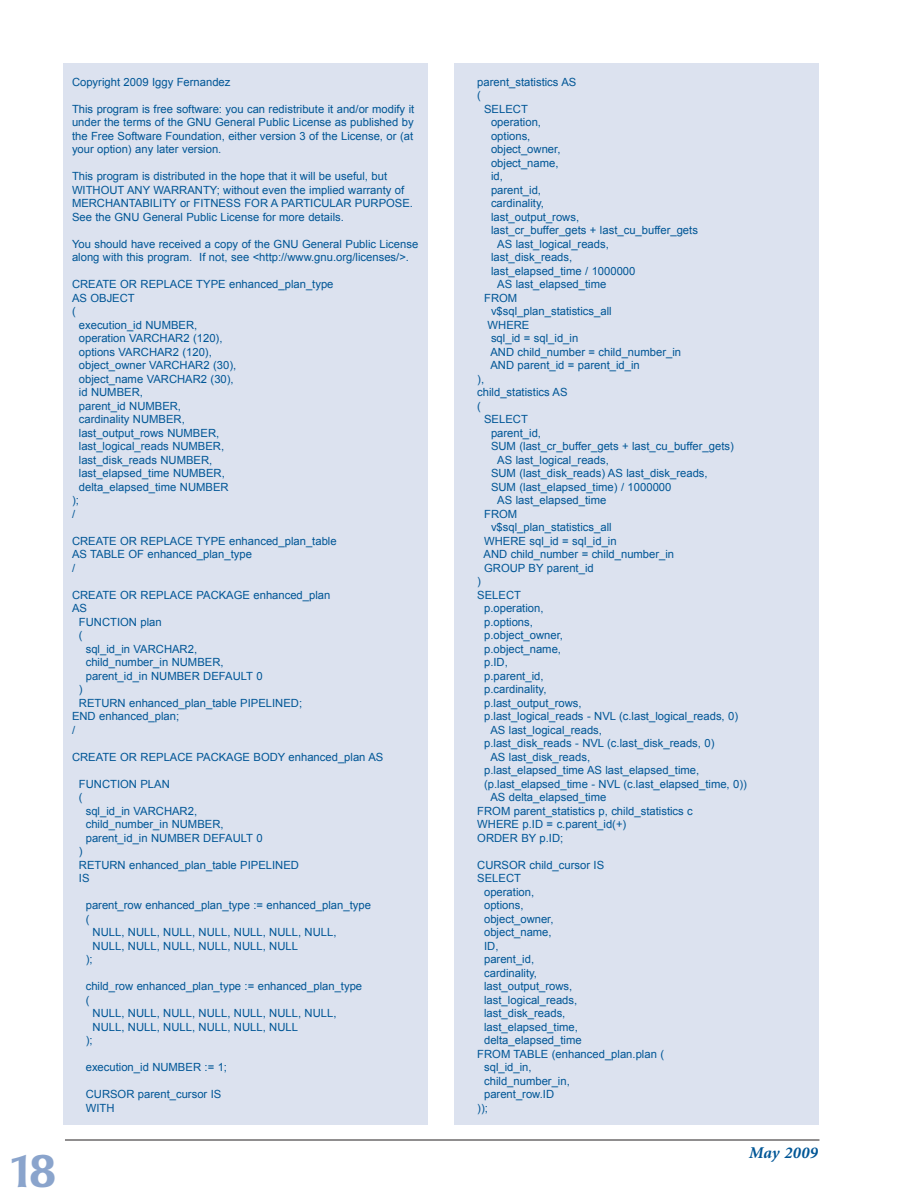
<style>
.page{position:relative;width:918px;height:1188px;background:#fff}
.page>*{position:absolute;margin:0;border:0;box-sizing:border-box;transform-origin:0 0}
.t1{font:500 45px "Poppl Laudatio";color:#8aa4cc}
.t2{font:italic 700 16.5px "Minion";letter-spacing:.025em;color:#005696}
.t3{font:11.25px/13.5px "Arial";color:#005696}
</style>
<div class="page">
<hr style="left:65px;top:1140px;width:754px;height:1px;background:#231f20">
<div style="left:454px;top:63px;width:365px;height:1062px;background:#dce2ef"></div>
<div style="left:63px;top:63px;width:365px;height:1062px;background:#dce2ef"></div>
<p class="t3" style="left:72px;top:75px;width:160px">Copyright 2009 Iggy Fernandez</p>
<p class="t3" style="left:72px;top:102px;width:344px;text-align:justify">This program is free software: you can redistribute it and/or modify it under the terms of the GNU General Public License as published by the Free Software Foundation, either version 3 of the License, or (at your option) any later version.</p>
<p class="t3" style="left:72px;top:170px;width:343px">This program is distributed in the hope that it will be useful, but WITHOUT ANY WARRANTY; without even the implied warranty of MERCHANTABILITY or FITNESS FOR A PARTICULAR PURPOSE.<br>See the GNU General Public License for more details.</p>
<p class="t3" style="left:72px;top:237px;width:348px">You should have received a copy of the GNU General Public License along with this program. If not, see &lt;http://www.gnu.org/licenses/&gt;.</p>
<p class="t3" style="left:72px;top:278px;width:263px">CREATE OR REPLACE TYPE enhanced_plan_type</p>
<p class="t3" style="left:72px;top:291px;width:64px">AS OBJECT</p>
<p class="t3" style="left:72px;top:305px;width:5px">(</p>
<p class="t3" style="left:79px;top:318px;width:120px">execution_id NUMBER,</p>
<p class="t3" style="left:79px;top:332px;width:145px">operation VARCHAR2 (120),</p>
<p class="t3" style="left:79px;top:345px;width:134px">options VARCHAR2 (120),</p>
<p class="t3" style="left:79px;top:359px;width:159px">object_owner VARCHAR2 (30),</p>
<p class="t3" style="left:79px;top:372px;width:156px">object_name VARCHAR2 (30),</p>
<p class="t3" style="left:79px;top:386px;width:66px">id NUMBER,</p>
<p class="t3" style="left:79px;top:399px;width:104px">parent_id NUMBER,</p>
<p class="t3" style="left:79px;top:413px;width:107px">cardinality NUMBER,</p>
<p class="t3" style="left:79px;top:426px;width:142px">last_output_rows NUMBER,</p>
<p class="t3" style="left:79px;top:440px;width:147px">last_logical_reads NUMBER,</p>
<p class="t3" style="left:79px;top:453px;width:135px">last_disk_reads NUMBER,</p>
<p class="t3" style="left:79px;top:467px;width:147px">last_elapsed_time NUMBER,</p>
<p class="t3" style="left:79px;top:480px;width:151px">delta_elapsed_time NUMBER</p>
<p class="t3" style="left:72px;top:494px;width:8px">);</p>
<p class="t3" style="left:72px;top:507px;width:5px">/</p>
<p class="t3" style="left:72px;top:534px;width:266px">CREATE OR REPLACE TYPE enhanced_plan_table<br>AS TABLE OF enhanced_plan_type<br>/</p>
<p class="t3" style="left:72px;top:588px;width:260px">CREATE OR REPLACE PACKAGE enhanced_plan</p>
<p class="t3" style="left:72px;top:602px;width:17px">AS</p>
<p class="t3" style="left:79px;top:615px;width:84px">FUNCTION plan</p>
<p class="t3" style="left:79px;top:629px;width:5px">(</p>
<p class="t3" style="left:86px;top:642px;width:113px">sql_id_in VARCHAR2,</p>
<p class="t3" style="left:86px;top:656px;width:139px">child_number_in NUMBER,</p>
<p class="t3" style="left:86px;top:669px;width:178px">parent_id_in NUMBER DEFAULT 0</p>
<p class="t3" style="left:79px;top:683px;width:5px">)</p>
<p class="t3" style="left:79px;top:696px;width:225px">RETURN enhanced_plan_table PIPELINED;</p>
<p class="t3" style="left:72px;top:710px;width:109px">END enhanced_plan;</p>
<p class="t3" style="left:72px;top:723px;width:5px">/</p>
<p class="t3" style="left:72px;top:750px;width:313px">CREATE OR REPLACE PACKAGE BODY enhanced_plan AS</p>
<p class="t3" style="left:79px;top:777px;width:92px">FUNCTION PLAN (</p>
<p class="t3" style="left:86px;top:804px;width:178px">sql_id_in VARCHAR2, child_number_in NUMBER, parent_id_in NUMBER DEFAULT 0</p>
<p class="t3" style="left:79px;top:845px;width:222px">)<br>RETURN enhanced_plan_table PIPELINED<br>IS</p>
<p class="t3" style="left:86px;top:899px;width:287px">parent_row enhanced_plan_type := enhanced_plan_type</p>
<p class="t3" style="left:86px;top:912px;width:5px">(</p>
<p class="t3" style="left:93px;top:926px;width:245px">NULL, NULL, NULL, NULL, NULL, NULL, NULL,</p>
<p class="t3" style="left:93px;top:939px;width:207px">NULL, NULL, NULL, NULL, NULL, NULL</p>
<p class="t3" style="left:86px;top:953px;width:8px">);</p>
<p class="t3" style="left:86px;top:980px;width:278px">child_row enhanced_plan_type := enhanced_plan_type</p>
<p class="t3" style="left:86px;top:993px;width:5px">(</p>
<p class="t3" style="left:93px;top:1007px;width:245px">NULL, NULL, NULL, NULL, NULL, NULL, NULL,</p>
<p class="t3" style="left:93px;top:1020px;width:207px">NULL, NULL, NULL, NULL, NULL, NULL</p>
<p class="t3" style="left:86px;top:1034px;width:8px">);</p>
<p class="t3" style="left:86px;top:1061px;width:143px">execution_id NUMBER := 1;</p>
<p class="t3" style="left:86px;top:1088px;width:137px">CURSOR parent_cursor IS<br>WITH</p>
<p class="t3" style="left:477px;top:75px;width:101px">parent_statistics AS</p>
<p class="t3" style="left:477px;top:89px;width:5px">(</p>
<p class="t3" style="left:484px;top:102px;width:45px">SELECT</p>
<p class="t3" style="left:491px;top:116px;width:52px">operation,</p>
<p class="t3" style="left:491px;top:129px;width:41px">options,</p>
<p class="t3" style="left:491px;top:143px;width:71px">object_owner,</p>
<p class="t3" style="left:491px;top:156px;width:69px">object_name,</p>
<p class="t3" style="left:491px;top:170px;width:13px">id,</p>
<p class="t3" style="left:491px;top:183px;width:52px">parent_id,</p>
<p class="t3" style="left:491px;top:197px;width:54px">cardinality,</p>
<p class="t3" style="left:491px;top:210px;width:90px">last_output_rows,</p>
<p class="t3" style="left:491px;top:224px;width:208px">last_cr_buffer_gets + last_cu_buffer_gets</p>
<p class="t3" style="left:497px;top:237px;width:113px">AS last_logical_reads,</p>
<p class="t3" style="left:491px;top:251px;width:83px">last_disk_reads,</p>
<p class="t3" style="left:491px;top:264px;width:146px">last_elapsed_time / 1000000</p>
<p class="t3" style="left:497px;top:278px;width:111px">AS last_elapsed_time</p>
<p class="t3" style="left:484px;top:291px;width:35px">FROM</p>
<p class="t3" style="left:491px;top:305px;width:122px">v$sql_plan_statistics_all</p>
<p class="t3" style="left:488px;top:318px;width:43px">WHERE</p>
<p class="t3" style="left:491px;top:332px;width:89px">sql_id = sql_id_in</p>
<p class="t3" style="left:490px;top:345px;width:192px">AND child_number = child_number_in</p>
<p class="t3" style="left:490px;top:359px;width:151px">AND parent_id = parent_id_in</p>
<p class="t3" style="left:477px;top:372px;width:8px">),</p>
<p class="t3" style="left:477px;top:386px;width:92px">child_statistics AS</p>
<p class="t3" style="left:477px;top:399px;width:5px">(</p>
<p class="t3" style="left:484px;top:413px;width:45px">SELECT</p>
<p class="t3" style="left:491px;top:426px;width:52px">parent_id,</p>
<p class="t3" style="left:491px;top:440px;width:244px">SUM (last_cr_buffer_gets + last_cu_buffer_gets)</p>
<p class="t3" style="left:497px;top:453px;width:113px">AS last_logical_reads,</p>
<p class="t3" style="left:491px;top:467px;width:218px">SUM (last_disk_reads) AS last_disk_reads,</p>
<p class="t3" style="left:491px;top:480px;width:182px">SUM (last_elapsed_time) / 1000000</p>
<p class="t3" style="left:497px;top:494px;width:111px">AS last_elapsed_time</p>
<p class="t3" style="left:484px;top:507px;width:35px">FROM</p>
<p class="t3" style="left:491px;top:521px;width:122px">v$sql_plan_statistics_all</p>
<p class="t3" style="left:484px;top:534px;width:134px">WHERE sql_id = sql_id_in</p>
<p class="t3" style="left:484px;top:548px;width:192px">AND child_number = child_number_in</p>
<p class="t3" style="left:484px;top:561px;width:111px">GROUP BY parent_id</p>
<p class="t3" style="left:477px;top:575px;width:5px">)</p>
<p class="t3" style="left:477px;top:588px;width:45px">SELECT</p>
<p class="t3" style="left:484px;top:602px;width:61px">p.operation,</p>
<p class="t3" style="left:484px;top:615px;width:50px">p.options,</p>
<p class="t3" style="left:484px;top:629px;width:80px">p.object_owner,</p>
<p class="t3" style="left:484px;top:642px;width:78px">p.object_name,</p>
<p class="t3" style="left:484px;top:656px;width:25px">p.ID,</p>
<p class="t3" style="left:484px;top:669px;width:61px">p.parent_id,</p>
<p class="t3" style="left:484px;top:683px;width:64px">p.cardinality,</p>
<p class="t3" style="left:484px;top:696px;width:99px">p.last_output_rows,</p>
<p class="t3" style="left:484px;top:710px;width:256px">p.last_logical_reads - NVL (c.last_logical_reads, 0)</p>
<p class="t3" style="left:490px;top:723px;width:113px">AS last_logical_reads,</p>
<p class="t3" style="left:484px;top:737px;width:232px">p.last_disk_reads - NVL (c.last_disk_reads, 0)</p>
<p class="t3" style="left:490px;top:750px;width:101px">AS last_disk_reads,</p>
<p class="t3" style="left:484px;top:764px;width:217px">p.last_elapsed_time AS last_elapsed_time,</p>
<p class="t3" style="left:484px;top:777px;width:264px">(p.last_elapsed_time - NVL (c.last_elapsed_time, 0))</p>
<p class="t3" style="left:490px;top:791px;width:117px">AS delta_elapsed_time</p>
<p class="t3" style="left:477px;top:804px;width:217px">FROM parent_statistics p, child_statistics c</p>
<p class="t3" style="left:477px;top:818px;width:151px">WHERE p.ID = c.parent_id(+)</p>
<p class="t3" style="left:477px;top:831px;width:88px">ORDER BY p.ID;</p>
<p class="t3" style="left:477px;top:858px;width:128px">CURSOR child_cursor IS</p>
<p class="t3" style="left:477px;top:872px;width:45px">SELECT</p>
<p class="t3" style="left:484px;top:885px;width:52px">operation,</p>
<p class="t3" style="left:484px;top:899px;width:41px">options,</p>
<p class="t3" style="left:484px;top:912px;width:71px">object_owner,</p>
<p class="t3" style="left:484px;top:926px;width:69px">object_name,</p>
<p class="t3" style="left:484px;top:939px;width:16px">ID,</p>
<p class="t3" style="left:484px;top:953px;width:52px">parent_id,</p>
<p class="t3" style="left:484px;top:966px;width:54px">cardinality,</p>
<p class="t3" style="left:484px;top:980px;width:90px">last_output_rows,</p>
<p class="t3" style="left:484px;top:993px;width:95px">last_logical_reads,</p>
<p class="t3" style="left:484px;top:1007px;width:83px">last_disk_reads,</p>
<p class="t3" style="left:484px;top:1020px;width:95px">last_elapsed_time,</p>
<p class="t3" style="left:484px;top:1034px;width:99px">delta_elapsed_time</p>
<p class="t3" style="left:477px;top:1047px;width:188px">FROM TABLE (enhanced_plan.plan (</p>
<p class="t3" style="left:484px;top:1061px;width:49px">sql_id_in,</p>
<p class="t3" style="left:484px;top:1074px;width:87px">child_number_in,</p>
<p class="t3" style="left:484px;top:1088px;width:72px">parent_row.ID</p>
<p class="t3" style="left:477px;top:1101px;width:12px">));</p>
<h1 class="t1" style="left:8px;top:1145px;width:47px">18</h1>
<h2 class="t2" style="left:749px;top:1145px;width:70px">May 2009</h2>
</div>
